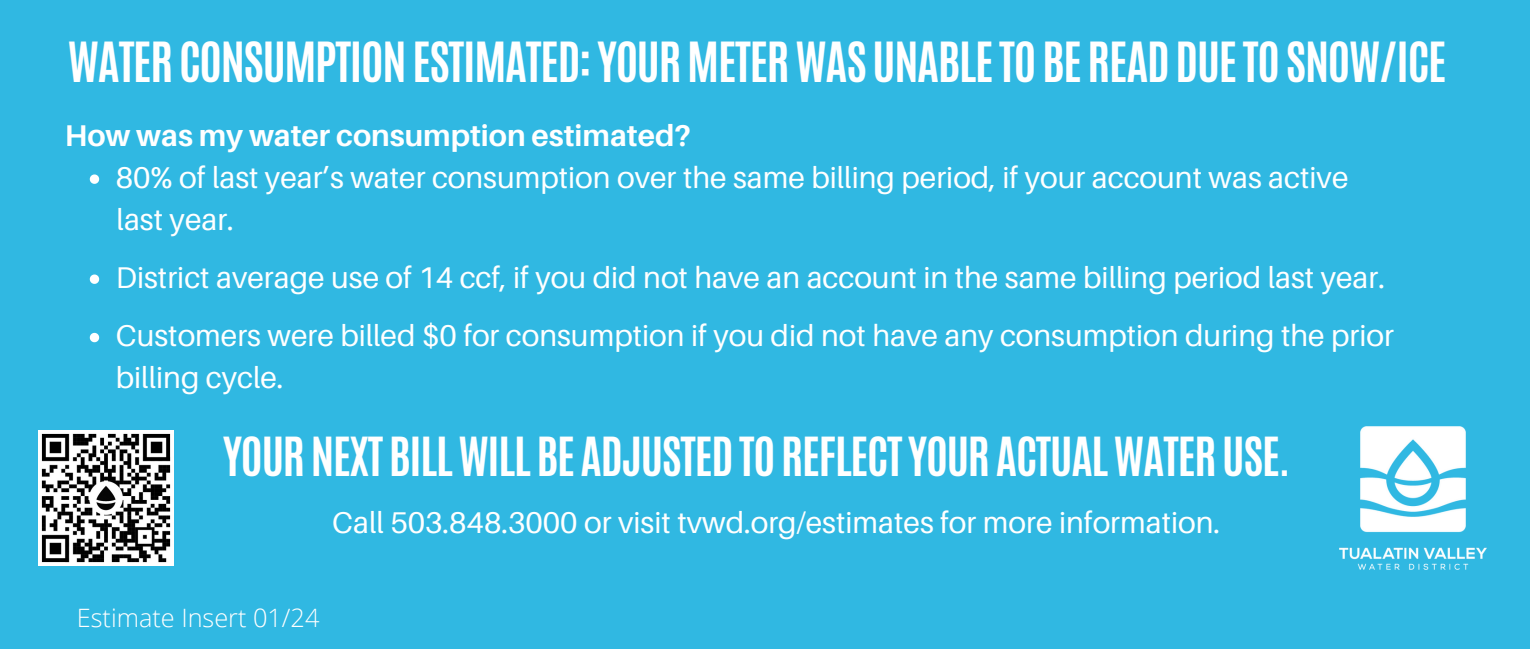
<style>
.page{position:relative;width:1530px;height:649px;background:#30b8e2}
.page>*{position:absolute;margin:0;border:0;box-sizing:border-box;transform-origin:0 0}
.t1{font:700 46.25px "Antonio";letter-spacing:-.025em;color:#fff}
.t2{font:700 45px "Antonio";letter-spacing:-.025em;color:#fff}
.t3{font:30px/41.8px "Aileron";color:#fff}
.t4{font:700 30px "Aileron";color:#fff}
.t5{font:300 25.25px "Open Sans";color:#fff}
</style>
<div class="page">
<img style="left:1340px;top:427px;width:146px;height:142px">
<svg style="left:90px;top:174px;width:9px;height:10px"></svg>
<svg style="left:90px;top:274px;width:9px;height:10px"></svg>
<svg style="left:90px;top:333px;width:9px;height:9px"></svg>
<img style="left:38px;top:430px;width:135px;height:135px">
<p class="t1" style="left:68px;top:29px;width:1380px">WATER CONSUMPTIONESTIMATED: YOURMETERWAS UNABLETO BE READ DUETO SNOW/ICE</p>
<h2 class="t4" style="left:65px;top:117px;width:628px">How was my water consumption estimated?</h2>
<h3 class="t3" style="left:116px;top:156px;width:1234px">80% of last year’s water consumption over the same billing period, if your account was active</h3>
<h3 class="t3" style="left:117px;top:198px;width:119px">last year.</h3>
<h3 class="t3" style="left:116px;top:256px;width:1271px">District average use of 14 ccf, if you did not have an account in the same billing period last year.</h3>
<h3 class="t3" style="left:116px;top:314px;width:1280px">Customers were billed $0 for consumption if you did not have any consumption during the prior billing cycle.</h3>
<h1 class="t2" style="left:223px;top:424px;width:1069px">YOURNEXT BILLWILL BE ADJUSTED TO REFLECT YOUR ACTUALWATER USE.</h1>
<h3 class="t3" style="left:332px;top:501px;width:890px">Call 503.848.3000 or visit tvwd.org/estimates for more information.</h3>
<p class="t5" style="left:77px;top:599px;width:244px">Estimate Insert 01/24</p>
</div>
